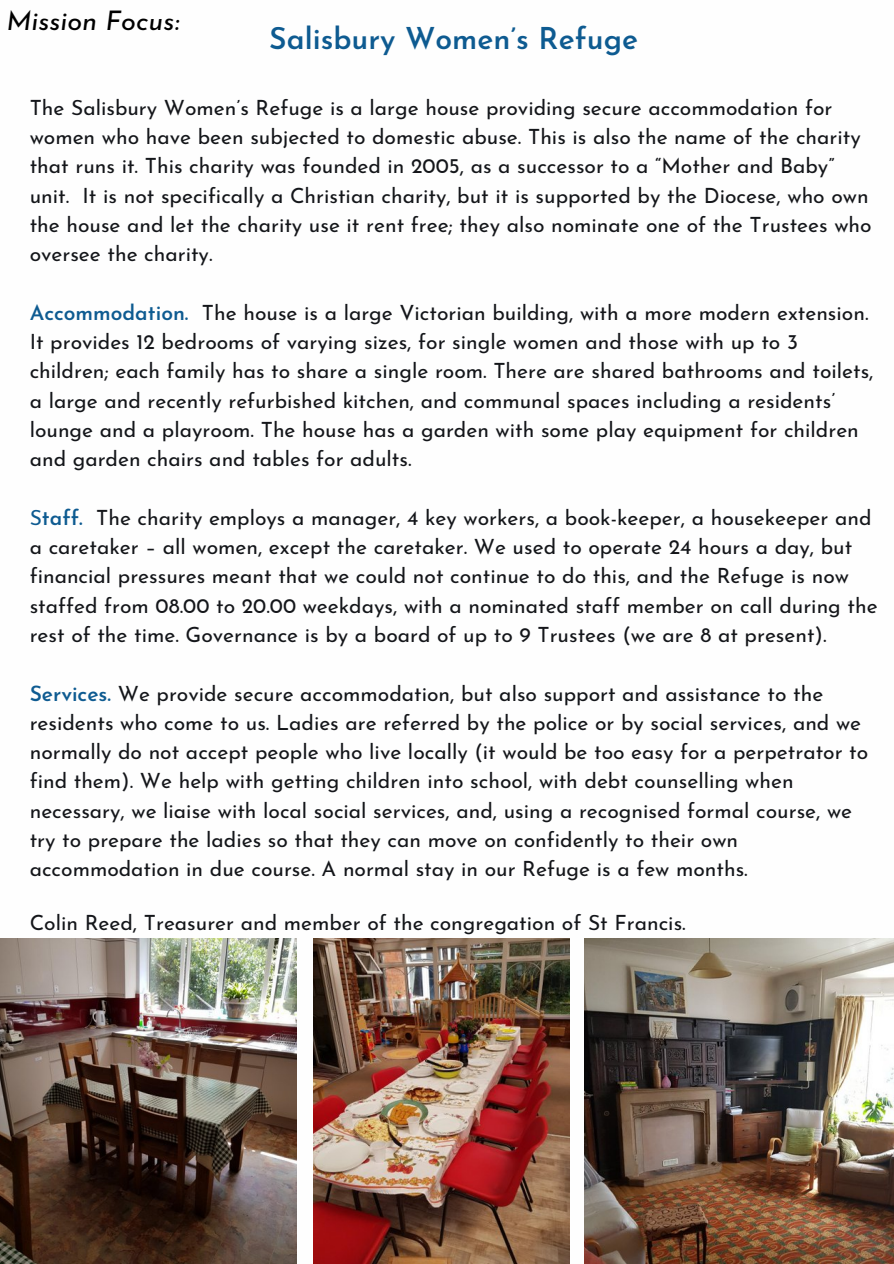
<style>
.page{position:relative;width:894px;height:1264px;background:#fff}
.page>*{position:absolute;margin:0;border:0;box-sizing:border-box;transform-origin:0 0}
.t1{font:600 30px "Josefin Sans";color:#0e5b91}
.t2{font:italic 27px "Josefin Sans";color:#000}
.t3{font:21px/29.2px "Josefin Sans";color:#14161a}
.s1{font-weight:600;color:#0e5b91}
.s2{color:#0e5b91}
</style>
<div class="page">
<img style="left:0;top:938px;width:296px;height:325px">
<img style="left:584px;top:938px;width:309px;height:325px">
<img style="left:313px;top:938px;width:256px;height:325px">
<p class="t2" style="left:6px;top:10px;width:174px">Mission Focus:</p>
<p class="t1" style="left:269px;top:27px;width:370px">Salisbury Women’s Refuge</p>
<p class="t3" style="left:30px;top:95px;width:843px">The Salisbury Women’s Refuge is a large house providing secure accommodation for women who have been subjected to domestic abuse. This is also the name of the charity that runs it. This charity was founded in 2005, as a successor to a “Mother and Baby” unit. It is not specifically a Christian charity, but it is supported by the Diocese, who own the house and let the charity use it rent free; they also nominate one of the Trustees who oversee the charity.</p>
<p class="t3" style="left:30px;top:300px;width:845px"><span class="s1">Accommodation.</span> The house is a large Victorian building, with a more modern extension.<br>It provides 12 bedrooms of varying sizes, for single women and those with up to 3 children; each family has to share a single room. There are shared bathrooms and toilets, a large and recently refurbished kitchen, and communal spaces including a residents’ lounge and a playroom. The house has a garden with some play equipment for children and garden chairs and tables for adults.</p>
<p class="t3" style="left:30px;top:505px;width:849px"><span class="s2">S</span><span class="s1">taff.</span> The charity employs a manager, 4 key workers, a book-keeper, a housekeeper and a caretaker – all women, except the caretaker. We used to operate 24 hours a day, but financial pressures meant that we could not continue to do this, and the Refuge is now staffed from 08.00 to 20.00 weekdays, with a nominated staff member on call during the rest of the time. Governance is by a board of up to 9 Trustees (we are 8 at present).</p>
<p class="t3" style="left:30px;top:680px;width:839px"><span class="s1">Services.</span> We provide secure accommodation, but also support and assistance to the residents who come to us. Ladies are referred by the police or by social services, and we normally do not accept people who live locally (it would be too easy for a perpetrator to find them). We help with getting children into school, with debt counselling when necessary, we liaise with local social services, and, using a recognised formal course, we try to prepare the ladies so that they can move on confidently to their own accommodation in due course. A normal stay in our Refuge is a few months.</p>
<p class="t3" style="left:30px;top:910px;width:657px">Colin Reed, Treasurer and member of the congregation of St Francis.</p>
</div>
